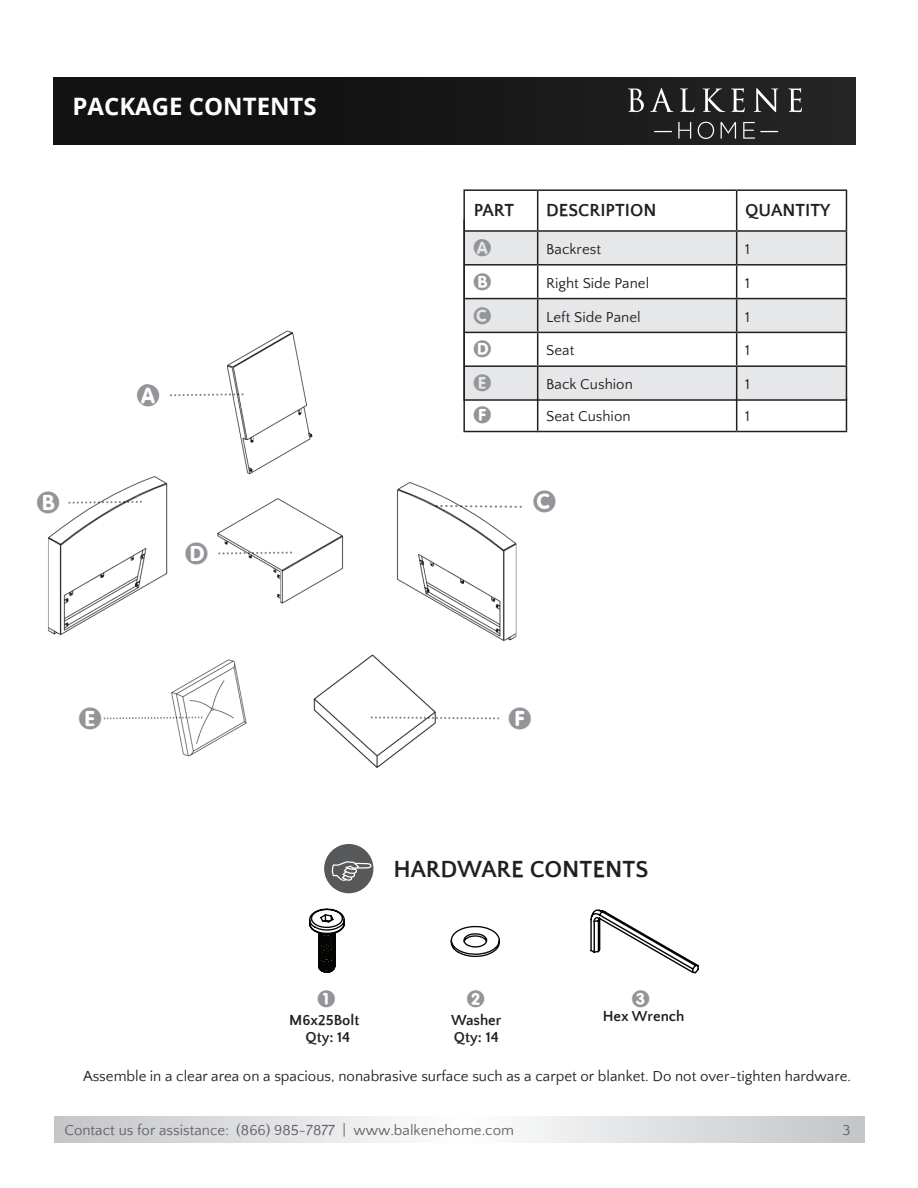
<style>
.page{position:relative;width:918px;height:1188px;background:#fff}
.page>*{position:absolute;margin:0;border:0;box-sizing:border-box;transform-origin:0 0}
.t1{font:27px "Circled";color:#939598}
.t2{font:700 24px "Quattrocento Sans";color:#231f20}
.t3{font:700 24px "Open Sans";color:#fff}
.t4{font:21px "Circled";color:#939598}
.t5{font:700 18px "Quattrocento Sans";color:#231f20}
.t6{font:15px "Quattrocento Sans";color:#231f20}
.t7{font:15px "Quattrocento Sans";color:#636366}
.t8{font:700 15px/17.4px "Quattrocento Sans";color:#231f20;text-align:center}
.s1{font-style:inherit}
</style>
<div class="page">
<svg style="left:54px;top:1116px;width:811px;height:27px"></svg>
<div style="left:737px;top:366px;width:109px;height:34px;background:#e6e7e9"></div>
<div style="left:538px;top:366px;width:199px;height:34px;background:#e6e7e9"></div>
<div style="left:465px;top:366px;width:73px;height:34px;background:#e6e7e9"></div>
<div style="left:737px;top:299px;width:109px;height:33px;background:#e6e7e9"></div>
<div style="left:538px;top:299px;width:199px;height:33px;background:#e6e7e9"></div>
<div style="left:465px;top:299px;width:73px;height:33px;background:#e6e7e9"></div>
<div style="left:737px;top:231px;width:109px;height:34px;background:#e6e7e9"></div>
<div style="left:538px;top:231px;width:199px;height:34px;background:#e6e7e9"></div>
<div style="left:465px;top:231px;width:73px;height:34px;background:#e6e7e9"></div>
<hr style="left:465px;top:189px;width:73px;height:2px;background:#231f20">
<hr style="left:538px;top:189px;width:199px;height:2px;background:#231f20">
<hr style="left:537px;top:191px;width:1px;height:39px;background:#231f20">
<hr style="left:737px;top:189px;width:110px;height:2px;background:#231f20">
<hr style="left:736px;top:191px;width:1px;height:39px;background:#231f20">
<hr style="left:846px;top:191px;width:1px;height:39px;background:#231f20">
<hr style="left:465px;top:230px;width:73px;height:2px;background:#231f20">
<hr style="left:538px;top:230px;width:199px;height:2px;background:#231f20">
<hr style="left:537px;top:232px;width:1px;height:32px;background:#231f20">
<hr style="left:737px;top:230px;width:110px;height:2px;background:#231f20">
<hr style="left:736px;top:232px;width:1px;height:32px;background:#231f20">
<hr style="left:846px;top:232px;width:1px;height:32px;background:#231f20">
<hr style="left:465px;top:264px;width:73px;height:2px;background:#231f20">
<hr style="left:538px;top:264px;width:199px;height:2px;background:#231f20">
<hr style="left:537px;top:266px;width:1px;height:32px;background:#231f20">
<hr style="left:737px;top:264px;width:110px;height:2px;background:#231f20">
<hr style="left:736px;top:266px;width:1px;height:32px;background:#231f20">
<hr style="left:846px;top:266px;width:1px;height:32px;background:#231f20">
<hr style="left:465px;top:298px;width:73px;height:1px;background:#231f20">
<hr style="left:538px;top:298px;width:199px;height:1px;background:#231f20">
<hr style="left:537px;top:299px;width:1px;height:33px;background:#231f20">
<hr style="left:737px;top:298px;width:110px;height:1px;background:#231f20">
<hr style="left:736px;top:299px;width:1px;height:33px;background:#231f20">
<hr style="left:846px;top:299px;width:1px;height:33px;background:#231f20">
<hr style="left:465px;top:332px;width:73px;height:1px;background:#231f20">
<hr style="left:538px;top:332px;width:199px;height:1px;background:#231f20">
<hr style="left:537px;top:333px;width:1px;height:32px;background:#231f20">
<hr style="left:737px;top:332px;width:110px;height:1px;background:#231f20">
<hr style="left:736px;top:333px;width:1px;height:32px;background:#231f20">
<hr style="left:846px;top:333px;width:1px;height:32px;background:#231f20">
<hr style="left:465px;top:365px;width:73px;height:2px;background:#231f20">
<hr style="left:538px;top:365px;width:199px;height:2px;background:#231f20">
<hr style="left:537px;top:367px;width:1px;height:32px;background:#231f20">
<hr style="left:737px;top:365px;width:110px;height:2px;background:#231f20">
<hr style="left:736px;top:367px;width:1px;height:32px;background:#231f20">
<hr style="left:846px;top:367px;width:1px;height:32px;background:#231f20">
<hr style="left:465px;top:399px;width:73px;height:2px;background:#231f20">
<hr style="left:538px;top:399px;width:199px;height:2px;background:#231f20">
<hr style="left:737px;top:399px;width:110px;height:2px;background:#231f20">
<div style="left:324px;top:844px;width:49px;height:49px;background:#57585a;border-radius:50%"></div>
<svg style="left:332px;top:861px;width:40px;height:20px"></svg>
<svg style="left:309px;top:908px;width:36px;height:65px"></svg>
<svg style="left:450px;top:925px;width:50px;height:33px"></svg>
<svg style="left:590px;top:909px;width:109px;height:65px"></svg>
<svg style="left:463px;top:189px;width:3px;height:30px"></svg>
<hr style="left:537px;top:398px;width:1px;height:33px;background:#231f20">
<hr style="left:736px;top:398px;width:1px;height:33px;background:#231f20">
<hr style="left:846px;top:398px;width:1px;height:33px;background:#231f20">
<hr style="left:465px;top:431px;width:73px;height:1px;background:#231f20">
<hr style="left:538px;top:431px;width:199px;height:1px;background:#231f20">
<hr style="left:737px;top:431px;width:110px;height:1px;background:#231f20">
<svg style="left:463px;top:219px;width:3px;height:65px"></svg>
<div style="left:54px;top:78px;width:802px;height:66px;background:linear-gradient(to right,#0c0c0c,#282828)"></div>
<img style="left:629px;top:89px;width:173px;height:49px">
<img style="left:48px;top:284px;width:480px;height:484px">
<h2 class="t3" style="left:72px;top:89px;width:246px">PACKAGE CONTENTS</h2>
<h1 class="t1" style="left:37px;top:488px;width:24px">B</h1>
<h1 class="t1" style="left:137px;top:380px;width:24px">A</h1>
<h1 class="t1" style="left:186px;top:539px;width:24px">D</h1>
<p class="t5" style="left:474px;top:201px;width:42px">PART</p>
<p class="t5" style="left:546px;top:201px;width:90px">DESCRI PTION</p>
<p class="t5" style="left:745px;top:201px;width:26px">QUAN</p>
<p class="t5" style="left:795px;top:201px;width:36px">TITY</p>
<h3 class="t4" style="left:474px;top:237px;width:19px">A</h3>
<p class="t6" style="left:546px;top:241px;width:56px">Backrest</p>
<p class="t6" style="left:745px;top:241px;width:6px">1</p>
<h3 class="t4" style="left:474px;top:270px;width:19px">B</h3>
<p class="t6" style="left:546px;top:275px;width:105px">Right Side Panel</p>
<p class="t6" style="left:745px;top:275px;width:6px">1</p>
<h3 class="t4" style="left:474px;top:304px;width:19px">C</h3>
<p class="t6" style="left:546px;top:309px;width:96px">Left Side Panel</p>
<p class="t6" style="left:745px;top:309px;width:6px">1</p>
<h3 class="t4" style="left:474px;top:338px;width:19px">D</h3>
<p class="t6" style="left:546px;top:343px;width:30px">Seat</p>
<p class="t6" style="left:745px;top:343px;width:6px">1</p>
<h3 class="t4" style="left:474px;top:372px;width:19px">E</h3>
<p class="t6" style="left:546px;top:377px;width:88px">Back Cushion</p>
<p class="t6" style="left:745px;top:377px;width:6px">1</p>
<h3 class="t4" style="left:474px;top:403px;width:19px">F</h3>
<p class="t6" style="left:546px;top:408px;width:86px">Seat Cushion</p>
<p class="t6" style="left:745px;top:408px;width:6px">1</p>
<h1 class="t1" style="left:533px;top:487px;width:24px">C</h1>
<h1 class="t1" style="left:79px;top:704px;width:24px">E</h1>
<h1 class="t1" style="left:509px;top:704px;width:24px">F</h1>
<h2 class="t2" style="left:393px;top:857px;width:16px">HAR</h2>
<h2 class="t2" style="left:440px;top:857px;width:106px">DWAR E CON</h2>
<h2 class="t2" style="left:580px;top:857px;width:70px">TENTS</h2>
<h3 class="t4" style="left:318px;top:987px;width:19px">1</h3>
<p class="t8" style="left:289px;top:1011px;width:72px">M6x25Bolt<br>Qty: <span class="s1">1</span>4</p>
<p class="t8" style="left:603px;top:1008px;width:83px"><span class="s1">Hex</span> Wrench</p>
<h3 class="t4" style="left:467px;top:987px;width:19px">2</h3>
<p class="t8" style="left:451px;top:1011px;width:52px;text-align:left">Washer<br>Qty: <span class="s1">1</span>4</p>
<h3 class="t4" style="left:632px;top:987px;width:19px">3</h3>
<p class="t6" style="left:83px;top:1068px;width:769px">Assemble in a clear area on a spacious, nonabrasive surface such as a carpet or blanket. Do not over-tighten hardware.</p>
<p class="t7" style="left:64px;top:1122px;width:451px">Contact us for assistance: (866) 985-7877 | www.balkenehome.com</p>
<p class="t7" style="left:842px;top:1122px;width:10px">3</p>
</div>
